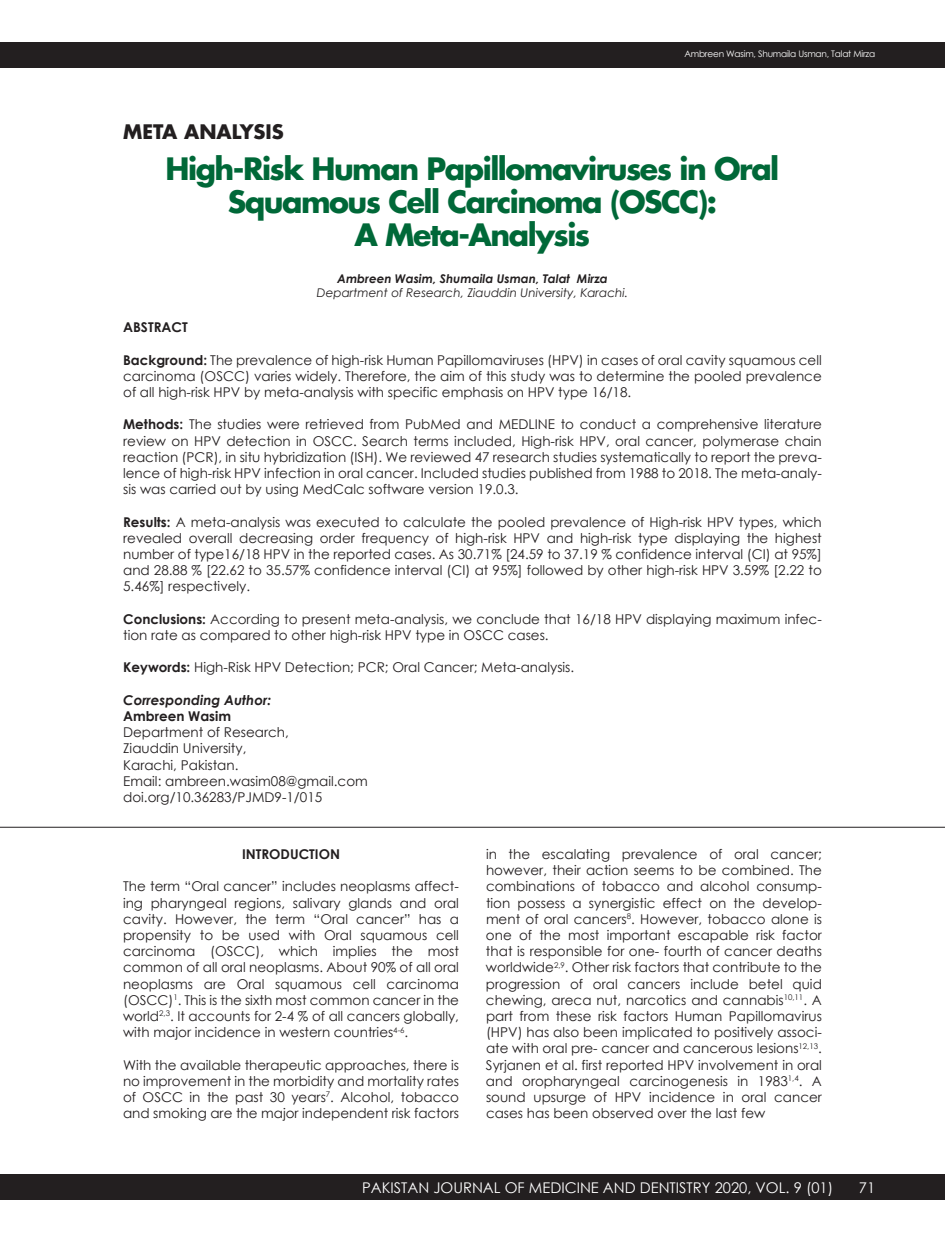
<style>
.page{position:relative;width:945px;height:1242px;background:#fff}
.page>*{position:absolute;margin:0;border:0;box-sizing:border-box;transform-origin:0 0}
.t1{font:700 30px/33px "Futura Std";letter-spacing:-.05em;color:#006838;text-align:center}
.t2{font:700 19.5px "Futura Std";color:#231f20}
.t3{font:14.7px "Century Gothic";color:#fff}
.t4{font:13.5px/16.2px "Century Gothic";color:#231f20;text-align:justify}
.t5{font:700 13.5px "Century Gothic";color:#231f20}
.t6{font:italic 700 13.5px "Century Gothic";color:#231f20}
.t7{font:italic 12px "Century Gothic";color:#231f20}
.t8{font:italic 700 12px "Century Gothic";color:#231f20}
.t9{font:9px "Century Gothic";letter-spacing:-.025em;color:#fff}
.s1{font-weight:700}
</style>
<div class="page">
<hr style="left:0;top:827px;width:945px;height:1px;background:#231f20">
<div style="left:0;top:42px;width:945px;height:26px;background:#231f20"></div>
<div style="left:0;top:1174px;width:945px;height:26px;background:#231f20"></div>
<h2 class="t2" style="left:123px;top:119px;width:162px">META ANALYSIS</h2>
<p class="t9" style="left:684px;top:48px;width:192px">Ambreen Wasim, Shumaila Usman, Talat Mirza</p>
<h1 class="t1" style="left:166px;top:152px;width:615px">High-Risk Human Papillomaviruses in Oral<br>Squamous Cell Carcinoma (OSCC):<br>A Meta-Analysis</h1>
<p class="t8" style="left:337px;top:271px;width:272px">Ambreen Wasim, Shumaila Usman, Talat Mirza</p>
<p class="t7" style="left:317px;top:285px;width:313px">Department of Research, Ziauddin University, Karachi.</p>
<p class="t5" style="left:123px;top:319px;width:66px">ABSTRACT</p>
<p class="t4" style="left:123px;top:351px;width:700px"><span class="s1">Background:</span> The prevalence of high-risk Human Papillomaviruses (HPV) in cases of oral cavity squamous cell carcinoma (OSCC) varies widely. Therefore, the aim of this study was to determine the pooled prevalence of all high-risk HPV by meta-analysis with specific emphasis on HPV type 16/18.</p>
<p class="t4" style="left:123px;top:416px;width:700px"><span class="s1">Methods:</span> The studies were retrieved from PubMed and MEDLINE to conduct a comprehensive literature review on HPV detection in OSCC. Search terms included, High-risk HPV, oral cancer, polymerase chain reaction (PCR), in situ hybridization (ISH). We reviewed 47 research studies systematically to report the preva&shy;lence of high-risk HPV infection in oral cancer. Included studies published from 1988 to 2018. The meta-analy&shy;sis was carried out by using MedCalc software version 19.0.3.</p>
<p class="t4" style="left:123px;top:513px;width:700px"><span class="s1">Results:</span> A meta-analysis was executed to calculate the pooled prevalence of High-risk HPV types, which revealed overall decreasing order frequency of high-risk HPV and high-risk type displaying the highest number of type16/18 HPV in the reported cases. As 30.71% [24.59 to 37.19 % confidence interval (CI) at 95%] and 28.88 % [22.62 to 35.57% confidence interval (CI) at 95%] followed by other high-risk HPV 3.59% [2.22 to 5.46%] respectively.</p>
<p class="t4" style="left:123px;top:610px;width:700px"><span class="s1">Conclusions:</span> According to present meta-analysis, we conclude that 16/18 HPV displaying maximum infec&shy;tion rate as compared to other high-risk HPV type in OSCC cases.</p>
<p class="t4" style="left:123px;top:659px;width:453px"><span class="s1">Keywords:</span> High-Risk HPV Detection; PCR; Oral Cancer; Meta-analysis.</p>
<p class="t6" style="left:123px;top:691px;width:149px">Corresponding Author:</p>
<p class="t5" style="left:123px;top:707px;width:109px">Ambreen Wasim</p>
<p class="t4" style="left:123px;top:724px;width:246px;text-align:left">Department of Research,<br>Ziauddin University,<br>Karachi, Pakistan.<br>Email: ambreen.wasim08@gmail.com doi.org/10.36283/PJMD9-1/015</p>
<p class="t5" style="left:242px;top:845px;width:100px">INTRODUCTION</p>
<p class="t4" style="left:123px;top:878px;width:337px">The term “Oral cancer” includes neoplasms affect&shy;ing pharyngeal regions, salivary glands and oral cavity. However, the term “Oral cancer” has a propensity to be used with Oral squamous cell carcinoma (OSCC), which implies the most common of all oral neoplasms. About 90% of all oral neoplasms are Oral squamous cell carcinoma (OSCC)<sup>1</sup>. This is the sixth most common cancer in the world<sup>2,3</sup>. It accounts for 2-4 % of all cancers globally, with major incidence in western countries<sup>4-6</sup>.</p>
<p class="t4" style="left:123px;top:1056px;width:337px">With the available therapeutic approaches, there is no improvement in the morbidity and mortality rates of OSCC in the past 30 years<sup>7</sup>. Alcohol, tobacco and smoking are the major independent risk factors</p>
<p class="t4" style="left:486px;top:846px;width:338px">in the escalating prevalence of oral cancer; however, their action seems to be combined. The combinations of tobacco and alcohol consump&shy;tion possess a synergistic effect on the develop&shy;ment of oral cancers<sup>8</sup>. However, tobacco alone is one of the most important escapable risk factor that is responsible for one- fourth of cancer deaths worldwide<sup>2,9</sup>. Other risk factors that contribute to the progression of oral cancers include betel quid chewing, areca nut, narcotics and cannabis<sup>10,11</sup>. A part from these risk factors Human Papillomavirus (HPV) has also been implicated to positively associ&shy;ate with oral pre- cancer and cancerous lesions<sup>12,13</sup>.<br>Syrjanen et al. first reported HPV involvement in oral and oropharyngeal carcinogenesis in 1983<sup>1,4</sup>. A sound upsurge of HPV incidence in oral cancer cases has been observed over the last few</p>
<p class="t3" style="left:362px;top:1178px;width:473px">PAKISTAN JOURNAL OF MEDICINE AND DENTISTRY 2020, VOL. 9 (01)</p>
<p class="t3" style="left:859px;top:1178px;width:18px">71</p>
</div>
